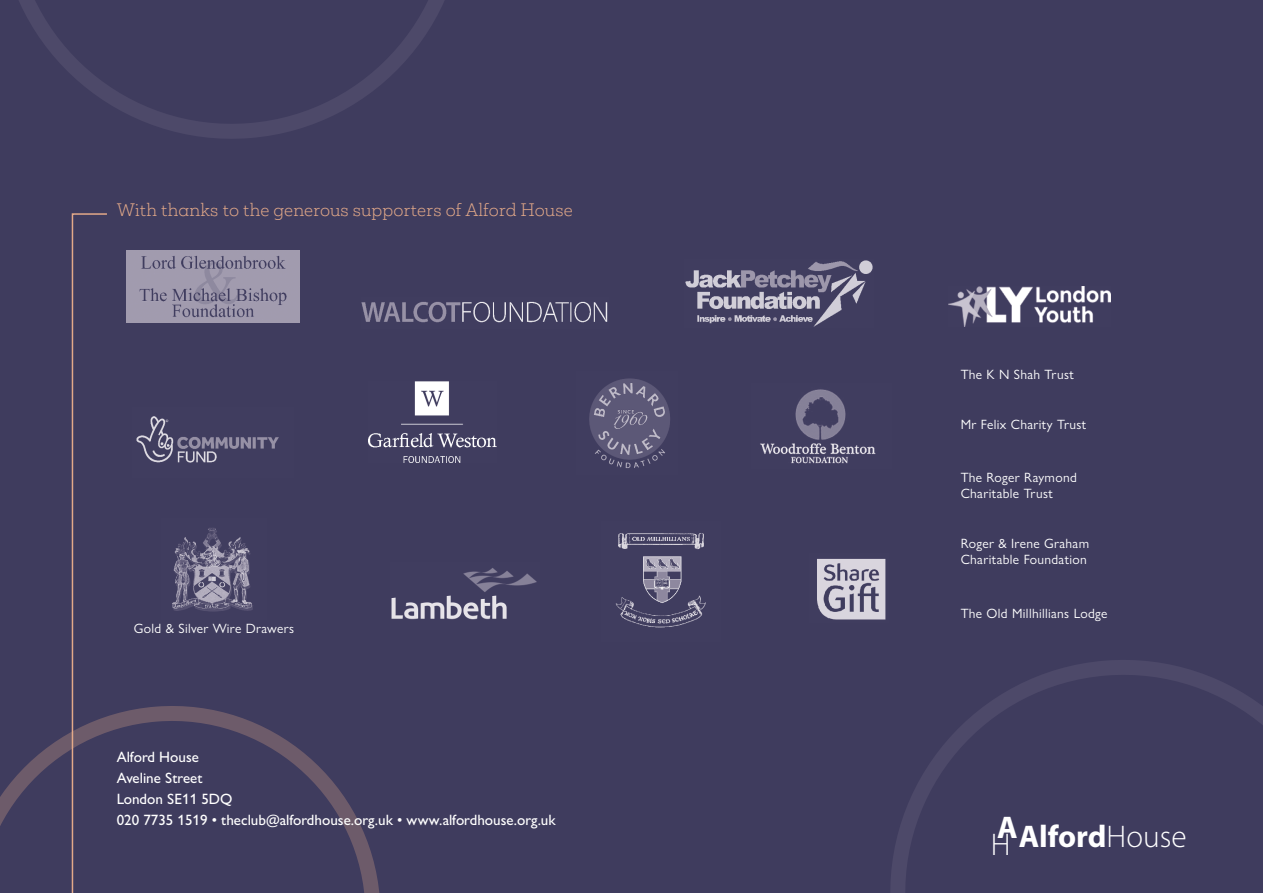
<style>
.page{position:relative;width:1263px;height:893px;background:#3f3c5e}
.page>*{position:absolute;margin:0;border:0;box-sizing:border-box;transform-origin:0 0}
.t1{font:700 31.35px "Myriad Pro";letter-spacing:-.005em;color:#fff}
.t2{font:300 31.35px "Myriad Pro";color:#fff}
.t3{font:300 16.5px "Mokoko";letter-spacing:.01em;color:#e3a989}
.t4{font:500 15px/21px "Gill Sans Nova";color:#fff}
.t5{font:13.5px/16.2px "Gill Sans Nova";letter-spacing:.025em;color:#fff}
.s1{font-weight:300}
</style>
<div class="page">
<svg style="left:19px;top:0;width:425px;height:139px"></svg>
<svg style="left:891px;top:660px;width:372px;height:233px"></svg>
<svg style="left:0;top:706px;width:380px;height:187px"></svg>
<svg style="left:71px;top:213px;width:37px;height:680px"></svg>
<img style="left:391px;top:568px;width:146px;height:52px">
<img style="left:136px;top:416px;width:143px;height:47px">
<img style="left:685px;top:260px;width:188px;height:67px">
<img style="left:817px;top:558px;width:69px;height:62px">
<img style="left:615px;top:533px;width:91px;height:95px">
<img style="left:948px;top:287px;width:162px;height:39px">
<img style="left:361px;top:301px;width:247px;height:22px">
<img style="left:127px;top:251px;width:173px;height:71px">
<img style="left:760px;top:389px;width:116px;height:75px">
<img style="left:589px;top:378px;width:81px;height:90px">
<img style="left:369px;top:382px;width:127px;height:81px">
<img style="left:172px;top:528px;width:81px;height:84px">
<p class="t3" style="left:117px;top:199px;width:458px">With thanks to the generous supporters of Alford House</p>
<p class="t5" style="left:134px;top:620px;width:162px">Gold &amp; Silver Wire Drawers</p>
<p class="t4" style="left:117px;top:746px;width:441px">Alford House<br>Aveline Street<br>London SE11 5DQ<br>020 7735 1519 • theclub@alfordhouse.org.uk • www.alfordhouse.org.uk</p>
<p class="t5" style="left:961px;top:366px;width:115px">The K N Shah Trust</p>
<p class="t5" style="left:961px;top:416px;width:127px">Mr Felix Charity Trust</p>
<p class="t5" style="left:961px;top:469px;width:118px">The Roger Raymond<br>Charitable Trust</p>
<p class="t5" style="left:961px;top:535px;width:130px">Roger &amp; Irene Graham<br>Charitable Foundation</p>
<p class="t5" style="left:961px;top:605px;width:148px">The Old Millhillians Lodge</p>
<h1 class="t1" style="left:997px;top:816px;width:191px">AAlford<span class="s1">House</span></h1>
<h1 class="t2" style="left:991px;top:826px;width:21px">H</h1>
</div>
